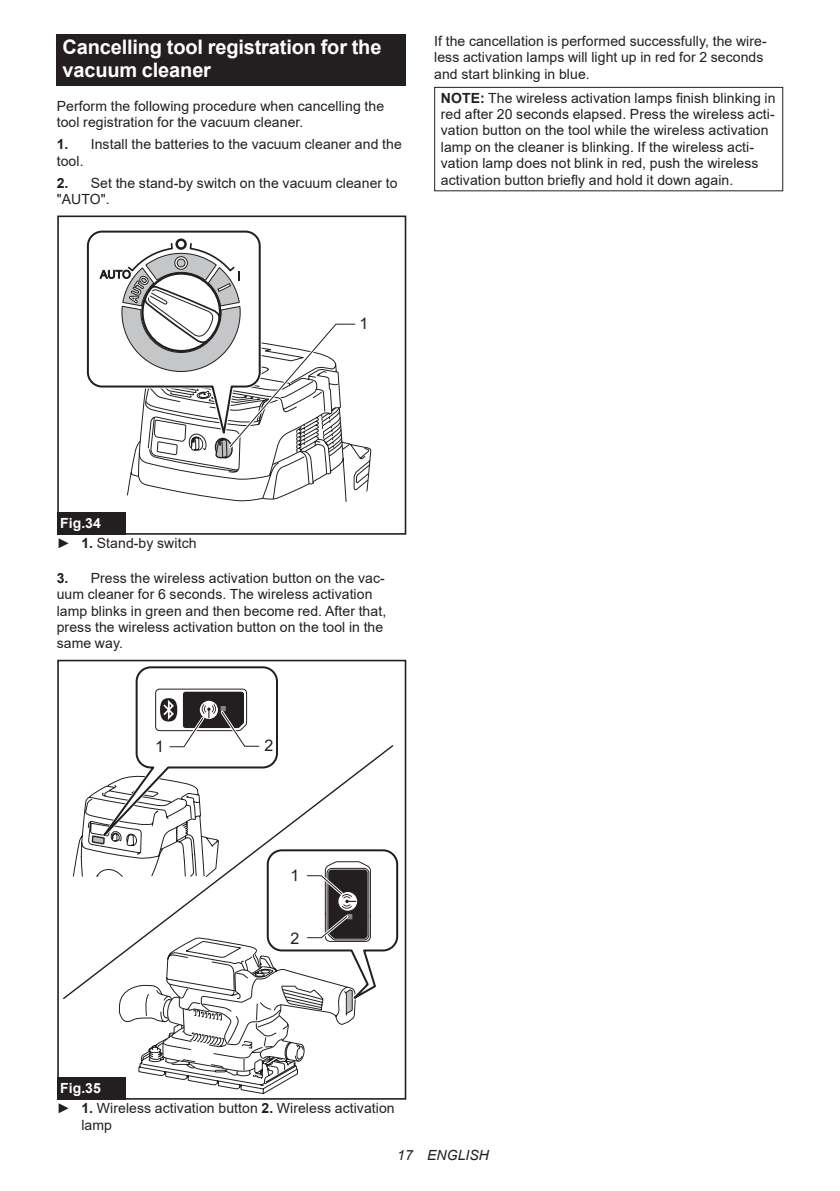
<style>
.page{position:relative;width:840px;height:1191px;background:#fff}
.page>*{position:absolute;margin:0;border:0;box-sizing:border-box;transform-origin:0 0}
.t1{font:700 20px/23.4px "Arial";letter-spacing:-.01em;color:#fff}
.t2{font:16px "Arial";color:#231f20}
.t3{font:14px/16.4px "Arial";letter-spacing:.005em;color:#231f20}
.t4{font:italic 14px "Arial";letter-spacing:.005em;color:#231f20}
.s1{font-weight:700}
.s2{font-weight:700;color:#fff}
</style>
<div class="page">
<div style="left:57px;top:34px;width:348px;height:52px;background:#231f20"></div>
<div style="left:57px;top:215px;width:349px;height:320px;border:2px solid #231f20"></div>
<svg style="left:86px;top:230px;width:285px;height:272px"></svg>
<div style="left:57px;top:512px;width:68px;height:23px;background:#231f20"></div>
<div style="left:57px;top:660px;width:349px;height:439px;border:2px solid #231f20"></div>
<svg style="left:73px;top:666px;width:326px;height:428px"></svg>
<div style="left:57px;top:1077px;width:68px;height:22px;background:#231f20"></div>
<div style="left:434px;top:87px;width:348px;height:104px;border:1px solid #231f20"></div>
<h1 class="t1" style="left:62px;top:36px;width:320px">Cancelling tool registration for the vacuum cleaner</h1>
<p class="t3" style="left:57px;top:98px;width:329px">Perform the following procedure when cancelling the tool registration for the vacuum cleaner.</p>
<p class="t3" style="left:57px;top:136px;width:346px"><span class="s1">1.</span> Install the batteries to the vacuum cleaner and the tool.</p>
<p class="t3" style="left:57px;top:174px;width:342px"><span class="s1">2.</span> Set the stand-by switch on the vacuum cleaner to "AUTO".</p>
<p class="t3" style="left:434px;top:33px;width:334px">If the cancellation is performed successfully, the wire&shy;less activation lamps will light up in red for 2 seconds and start blinking in blue.</p>
<p class="t3" style="left:440px;top:89px;width:336px"><span class="s1">NOTE:</span> The wireless activation lamps finish blinking in red after 20 seconds elapsed. Press the wireless acti&shy;vation button on the tool while the wireless activation lamp on the cleaner is blinking. If the wireless acti&shy;vation lamp does not blink in red, push the wireless activation button briefly and hold it down again.</p>
<p class="t2" style="left:359px;top:313px;width:10px">1</p>
<p class="t3" style="left:57px;top:513px;width:141px;line-height:20.2px"><span class="s2">Fig.34<br></span>► <span class="s1">1.</span> Stand-by switch</p>
<p class="t3" style="left:57px;top:569px;width:331px"><span class="s1">3.</span> Press the wireless activation button on the vac&shy;uum cleaner for 6 seconds. The wireless activation lamp blinks in green and then become red. After that, press the wireless activation button on the tool in the same way.</p>
<p class="t2" style="left:155px;top:736px;width:10px">1</p>
<p class="t2" style="left:264px;top:734px;width:10px">2</p>
<p class="t2" style="left:290px;top:865px;width:10px">1</p>
<p class="t2" style="left:290px;top:928px;width:10px">2</p>
<p class="t3" style="left:57px;top:1077px;width:339px;line-height:20.2px"><span class="s2">Fig.35<br></span>► <span class="s1">1.</span> Wireless activation button <span class="s1">2.</span> Wireless activation</p>
<p class="t3" style="left:81px;top:1116px;width:32px">lamp</p>
<p class="t4" style="left:397px;top:1146px;width:93px">17 ENGLISH</p>
</div>
